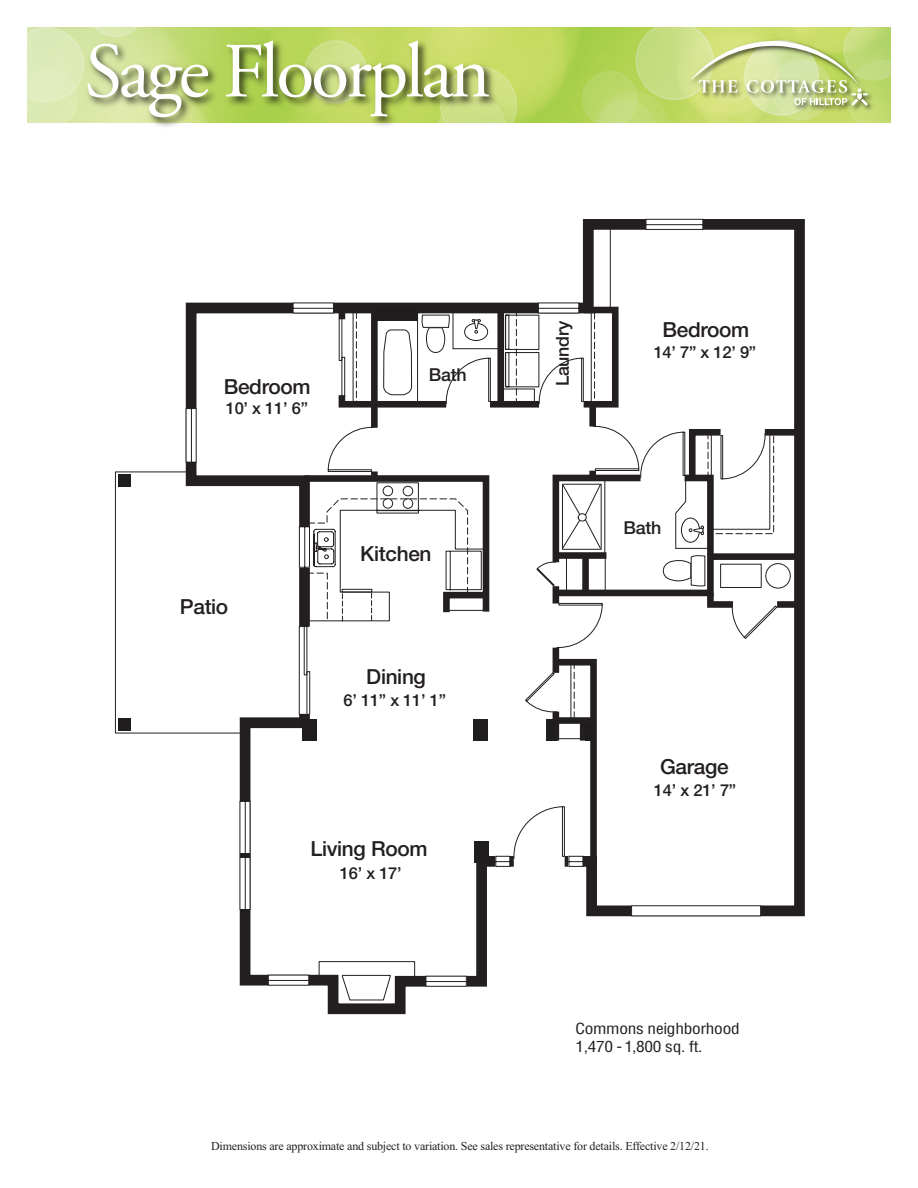
<style>
.page{position:relative;width:918px;height:1188px;background:#fff}
.page>*{position:absolute;margin:0;border:0;box-sizing:border-box;transform-origin:0 0}
.t1{font:78px "Adobe Garamond Pro";letter-spacing:-.04em;color:#fff}
.t2{font:500 20.85px "Helvetica Neue";letter-spacing:-.015em;color:#231f20}
.t3{font:500 17.85px "Helvetica Neue";letter-spacing:-.015em;color:#231f20}
.t4{font:500 16.5px "Helvetica Neue";letter-spacing:-.015em;color:#231f20}
.t5{font:condensed 15px/18px "Helvetica";letter-spacing:-.015em;color:#231f20;scale:1.15 1}
.t6{font:12px "Times New Roman";letter-spacing:-.015em;color:#231f20}
</style>
<div class="page">
<img style="left:567px;top:27px;width:324px;height:95px">
<img style="left:27px;top:27px;width:540px;height:100px">
<img style="left:674px;top:27px;width:214px;height:96px">
<svg style="left:690px;top:41px;width:178px;height:65px;background:#cbd891"></svg>
<svg style="left:185px;top:219px;width:620px;height:795px"></svg>
<div style="left:553px;top:648px;width:6px;height:25px;background:#231f20"></div>
<div style="left:710px;top:553px;width:92px;height:7px;background:#231f20"></div>
<div style="left:765px;top:429px;width:36px;height:7px;background:#231f20"></div>
<div style="left:777px;top:601px;width:22px;height:7px;background:#231f20"></div>
<div style="left:473px;top:719px;width:15px;height:22px;background:#201d1e"></div>
<div style="left:303px;top:719px;width:14px;height:22px;background:#201d1e"></div>
<div style="left:474px;top:842px;width:14px;height:21px;background:#201d1e"></div>
<div style="left:632px;top:906px;width:129px;height:10px;background:#fff"></div>
<div style="left:631px;top:905px;width:130px;height:11px;border:1px solid #231f20"></div>
<svg style="left:239px;top:799px;width:12px;height:113px"></svg>
<hr style="left:240px;top:854px;width:10px;height:4px;background:#231f20">
<svg style="left:424px;top:976px;width:45px;height:11px"></svg>
<svg style="left:266px;top:974px;width:45px;height:12px"></svg>
<svg style="left:185px;top:406px;width:12px;height:58px"></svg>
<svg style="left:644px;top:219px;width:62px;height:11px"></svg>
<svg style="left:301px;top:648px;width:7px;height:65px"></svg>
<div style="left:299px;top:626px;width:11px;height:89px;border:1px solid #231f20"></div>
<svg style="left:306px;top:671px;width:5px;height:45px"></svg>
<div style="left:319px;top:961px;width:96px;height:16px;border:1px solid #231f20"></div>
<svg style="left:341px;top:975px;width:50px;height:26px"></svg>
<svg style="left:494px;top:656px;width:106px;height:320px"></svg>
<hr style="left:570px;top:663px;width:1px;height:58px;background:#231f20">
<hr style="left:610px;top:227px;width:1px;height:84px;background:#231f20">
<hr style="left:555px;top:738px;width:31px;height:1px;background:#231f20">
<svg style="left:115px;top:471px;width:134px;height:263px"></svg>
<svg style="left:778px;top:314px;width:13px;height:279px"></svg>
<svg style="left:291px;top:302px;width:487px;height:346px"></svg>
<h1 class="t1" style="left:84px;top:24px;width:408px">Sage Floorplan</h1>
<h2 class="t2" style="left:224px;top:379px;width:88px">Bedroom</h2>
<h3 class="t4" style="left:226px;top:402px;width:84px">10’ x 11’ 6”</h3>
<h3 class="t3" style="left:429px;top:369px;width:39px">Bath</h3>
<h2 class="t2" style="left:180px;top:599px;width:50px">Patio</h2>
<h2 class="t2" style="left:360px;top:546px;width:73px">Kitchen</h2>
<h2 class="t2" style="left:366px;top:669px;width:61px">Dining</h2>
<h3 class="t4" style="left:343px;top:694px;width:104px">6’ 11” x 11’ 1”</h3>
<h2 class="t2" style="left:310px;top:841px;width:119px">Living Room</h2>
<h3 class="t4" style="left:340px;top:868px;width:63px">16’ x 17’</h3>
<h3 class="t3" style="left:556px;top:386px;width:67px;rotate:-90deg">Laundry</h3>
<h2 class="t2" style="left:663px;top:322px;width:88px">Bedroom</h2>
<h3 class="t4" style="left:654px;top:346px;width:104px">14’ 7” x 12’ 9”</h3>
<h3 class="t3" style="left:623px;top:521px;width:39px">Bath</h3>
<h2 class="t2" style="left:660px;top:759px;width:70px">Garage</h2>
<h3 class="t4" style="left:654px;top:784px;width:84px">14’ x 21’ 7”</h3>
<p class="t5" style="left:575px;top:1020px;width:144px">Commons neighborhood<br>1,470 - 1,800 sq. ft.</p>
<p class="t6" style="left:211px;top:1139px;width:499px">Dimensions are approximate and subject to variation. See sales representative for details. Effective 2/12/21.</p>
</div>
